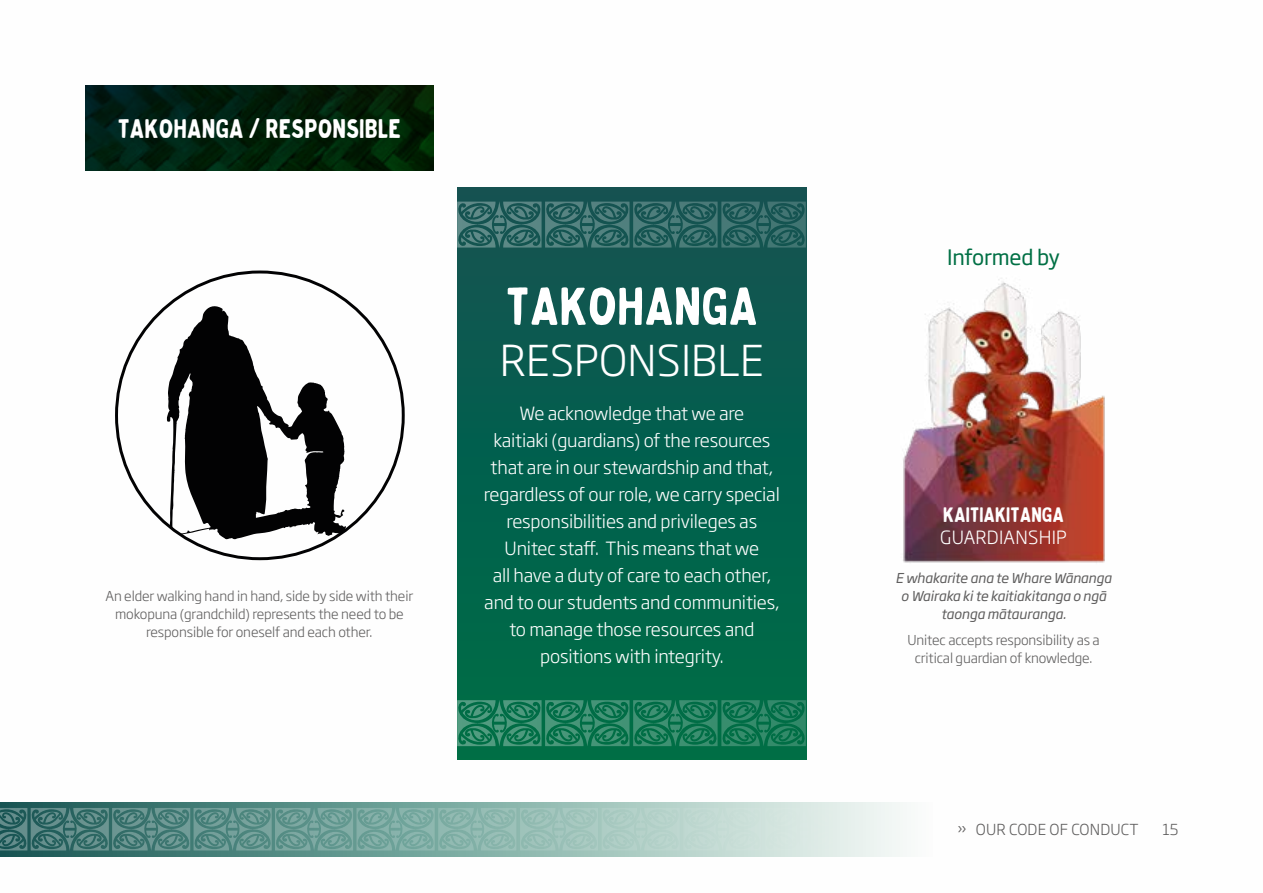
<style>
.page{position:relative;width:1263px;height:893px;background:#fff}
.page>*{position:absolute;margin:0;border:0;box-sizing:border-box;transform-origin:0 0}
.t1{font:700 54px "Bobby J";letter-spacing:-.025em;color:#fff}
.t2{font:300 42px "Soho Gothic Pro";letter-spacing:.005em;color:#fff}
.t3{font:700 27px "Bobby J";letter-spacing:-.025em;color:#fff}
.t4{font:700 21px "Bobby J";letter-spacing:-.025em;color:#fff}
.t5{font:21px "Soho Gothic Pro";letter-spacing:-.01em;color:#006f44}
.t6{font:300 18px/27px "Soho Gothic Pro";letter-spacing:-.01em;color:#fff;text-align:center}
.t7{font:300 18px "Soho Gothic Pro";letter-spacing:.015em;color:#fff}
.t8{font:300 15px "Soho Gothic Pro";letter-spacing:.015em;color:#5f5e5e}
.t9{font:300 13.5px/18px "Soho Gothic Pro";letter-spacing:-.01em;color:#5f5e5e;text-align:center}
.t10{font:italic 13.5px/18px "Soho Gothic Pro";letter-spacing:-.01em;color:#5f5e5e;text-align:center}
</style>
<div class="page">
<img style="left:0;top:170px;width:1105px;height:687px">
<svg style="left:167px;top:304px;width:179px;height:236px"></svg>
<svg style="left:85px;top:85px;width:349px;height:85px;background:#00200c"></svg>
<div style="left:457px;top:188px;width:349px;height:571px;background:linear-gradient(to right,#05604c,#05604c)"></div>
<svg style="left:455px;top:202px;width:352px;height:46px;background:#336a68"></svg>
<svg style="left:455px;top:700px;width:352px;height:46px;background:#23805e"></svg>
<h3 class="t3" style="left:117px;top:114px;width:286px">TAKOHANGA / RESPONSIBLE</h3>
<p class="t9" style="left:105px;top:586px;width:309px">An elder walking hand in hand, side by side with their mokopuna (grandchild) represents the need to be responsible for oneself and each other.</p>
<h1 class="t1" style="left:505px;top:278px;width:255px">TAKOHANGA</h1>
<h2 class="t2" style="left:500px;top:327px;width:266px">RESPONSIBLE</h2>
<p class="t6" style="left:484px;top:398px;width:297px">We acknowledge that we are<br>kaitiaki (guardians) of the resources that are in our stewardship and that, regardless of our role, we carry special responsibilities and privileges as Unitec staff. This means that we<br>all have a duty of care to each other, and to our students and communities, to manage those resources and positions with integrity.</p>
<p class="t5" style="left:947px;top:241px;width:114px">Informed by</p>
<p class="t4" style="left:943px;top:504px;width:123px">KAITIAKITANGA</p>
<p class="t7" style="left:940px;top:523px;width:128px">GUARDIANSHIP</p>
<p class="t10" style="left:895px;top:568px;width:218px">E whakarite ana te Whare Wānanga o Wairaka ki te kaitiakitanga o ngā taonga mātauranga.</p>
<p class="t9" style="left:907px;top:630px;width:194px">Unitec accepts responsibility as a critical guardian of knowledge.</p>
<p class="t8" style="left:957px;top:818px;width:183px">» OUR CODE OF CONDUCT</p>
<p class="t8" style="left:1162px;top:818px;width:18px">15</p>
</div>
